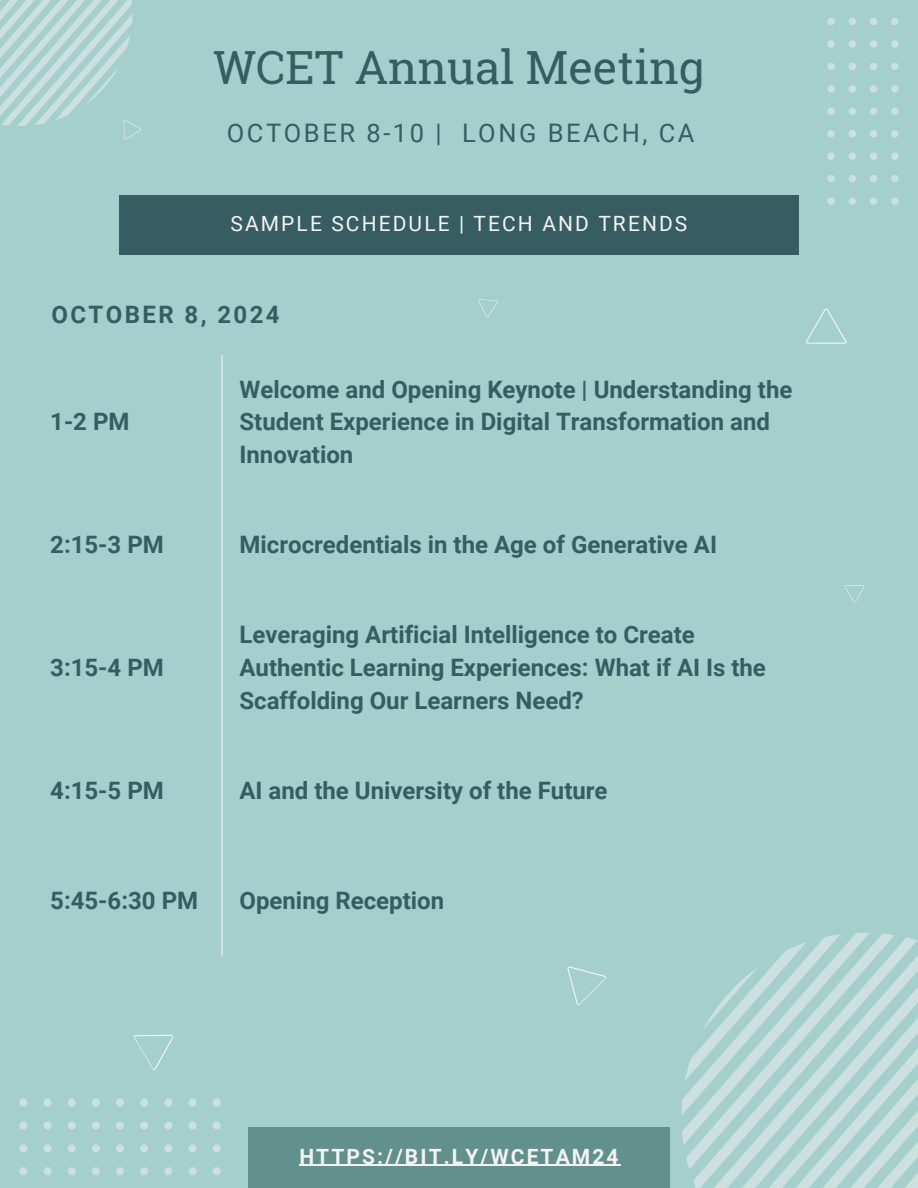
<style>
.page{position:relative;width:918px;height:1188px;background:#a4cfcc}
.page>*{position:absolute;margin:0;border:0;box-sizing:border-box;transform-origin:0 0}
.t1{font:45.75px "Roboto Slab";color:#375d63}
.t2{font:25.5px "Roboto";letter-spacing:.1em;color:#375d63}
.t3{font:700 24px/32.7px "Roboto";color:#375d63}
.t4{font:700 24px "Roboto";letter-spacing:.1em;color:#375d63}
.t5{font:21px "Roboto";letter-spacing:.1em;color:#f3f3f3}
.t6{font:700 21px "Roboto";letter-spacing:.1em;color:#f3f3f3}
</style>
<div class="page">
<hr style="left:222px;top:355px;width:1px;height:602px;background:#f3f3f3">
<div style="left:119px;top:195px;width:680px;height:60px;background:#375d63"></div>
<svg style="left:681px;top:933px;width:237px;height:255px"></svg>
<svg style="left:891px;top:18px;width:8px;height:7px"></svg>
<svg style="left:891px;top:40px;width:8px;height:8px"></svg>
<svg style="left:891px;top:63px;width:8px;height:7px"></svg>
<svg style="left:891px;top:85px;width:8px;height:8px"></svg>
<svg style="left:891px;top:107px;width:8px;height:8px"></svg>
<svg style="left:891px;top:130px;width:8px;height:8px"></svg>
<svg style="left:891px;top:152px;width:8px;height:8px"></svg>
<svg style="left:891px;top:175px;width:8px;height:8px"></svg>
<svg style="left:891px;top:197px;width:8px;height:8px"></svg>
<svg style="left:870px;top:18px;width:7px;height:7px"></svg>
<svg style="left:870px;top:40px;width:7px;height:8px"></svg>
<svg style="left:870px;top:63px;width:7px;height:7px"></svg>
<svg style="left:870px;top:85px;width:7px;height:8px"></svg>
<svg style="left:870px;top:107px;width:8px;height:8px"></svg>
<svg style="left:870px;top:130px;width:8px;height:8px"></svg>
<svg style="left:870px;top:152px;width:7px;height:8px"></svg>
<svg style="left:870px;top:175px;width:7px;height:8px"></svg>
<svg style="left:870px;top:197px;width:7px;height:8px"></svg>
<svg style="left:849px;top:18px;width:7px;height:7px"></svg>
<svg style="left:849px;top:40px;width:7px;height:8px"></svg>
<svg style="left:849px;top:63px;width:7px;height:7px"></svg>
<svg style="left:849px;top:85px;width:7px;height:8px"></svg>
<svg style="left:848px;top:107px;width:8px;height:8px"></svg>
<svg style="left:848px;top:130px;width:8px;height:8px"></svg>
<svg style="left:848px;top:152px;width:8px;height:8px"></svg>
<svg style="left:848px;top:175px;width:8px;height:8px"></svg>
<svg style="left:849px;top:197px;width:7px;height:8px"></svg>
<svg style="left:827px;top:18px;width:8px;height:7px"></svg>
<svg style="left:827px;top:40px;width:8px;height:8px"></svg>
<svg style="left:827px;top:63px;width:8px;height:7px"></svg>
<svg style="left:827px;top:85px;width:8px;height:8px"></svg>
<svg style="left:827px;top:107px;width:8px;height:8px"></svg>
<svg style="left:827px;top:130px;width:8px;height:8px"></svg>
<svg style="left:827px;top:152px;width:8px;height:8px"></svg>
<svg style="left:827px;top:175px;width:8px;height:8px"></svg>
<svg style="left:827px;top:197px;width:8px;height:8px"></svg>
<svg style="left:19px;top:1099px;width:8px;height:8px"></svg>
<svg style="left:44px;top:1099px;width:8px;height:8px"></svg>
<svg style="left:68px;top:1099px;width:8px;height:8px"></svg>
<svg style="left:92px;top:1099px;width:8px;height:8px"></svg>
<svg style="left:116px;top:1098px;width:8px;height:9px"></svg>
<svg style="left:140px;top:1098px;width:8px;height:9px"></svg>
<svg style="left:164px;top:1098px;width:9px;height:9px"></svg>
<svg style="left:188px;top:1098px;width:9px;height:9px"></svg>
<svg style="left:213px;top:1099px;width:8px;height:8px"></svg>
<svg style="left:19px;top:1121px;width:8px;height:8px"></svg>
<svg style="left:44px;top:1121px;width:8px;height:8px"></svg>
<svg style="left:68px;top:1121px;width:8px;height:8px"></svg>
<svg style="left:92px;top:1121px;width:8px;height:8px"></svg>
<svg style="left:116px;top:1121px;width:8px;height:9px"></svg>
<svg style="left:140px;top:1121px;width:8px;height:9px"></svg>
<svg style="left:164px;top:1121px;width:9px;height:9px"></svg>
<svg style="left:188px;top:1121px;width:9px;height:9px"></svg>
<svg style="left:213px;top:1121px;width:8px;height:8px"></svg>
<svg style="left:19px;top:1144px;width:8px;height:8px"></svg>
<svg style="left:44px;top:1144px;width:8px;height:8px"></svg>
<svg style="left:68px;top:1144px;width:8px;height:8px"></svg>
<svg style="left:92px;top:1144px;width:8px;height:8px"></svg>
<svg style="left:116px;top:1144px;width:8px;height:9px"></svg>
<svg style="left:140px;top:1144px;width:8px;height:9px"></svg>
<svg style="left:164px;top:1144px;width:9px;height:9px"></svg>
<svg style="left:188px;top:1144px;width:9px;height:9px"></svg>
<svg style="left:213px;top:1144px;width:8px;height:8px"></svg>
<svg style="left:19px;top:1167px;width:8px;height:8px"></svg>
<svg style="left:44px;top:1167px;width:8px;height:8px"></svg>
<svg style="left:68px;top:1167px;width:8px;height:8px"></svg>
<svg style="left:92px;top:1167px;width:8px;height:8px"></svg>
<svg style="left:116px;top:1167px;width:8px;height:8px"></svg>
<svg style="left:140px;top:1167px;width:8px;height:8px"></svg>
<svg style="left:164px;top:1167px;width:9px;height:8px"></svg>
<svg style="left:188px;top:1167px;width:9px;height:8px"></svg>
<svg style="left:213px;top:1167px;width:8px;height:8px"></svg>
<svg style="left:806px;top:309px;width:40px;height:34px"></svg>
<svg style="left:478px;top:299px;width:20px;height:18px"></svg>
<svg style="left:567px;top:966px;width:40px;height:40px"></svg>
<svg style="left:844px;top:585px;width:21px;height:18px"></svg>
<svg style="left:133px;top:1034px;width:41px;height:37px"></svg>
<svg style="left:0;top:0;width:141px;height:140px"></svg>
<div style="left:248px;top:1128px;width:422px;height:60px;background:#61908d"></div>
<hr style="left:299px;top:1165px;width:322px;height:1px;background:#f3f3f3">
<p class="t1" style="left:213px;top:36px;width:493px">WCET Annual Meeting</p>
<p class="t2" style="left:227px;top:119px;width:469px">OCTOBER 8-10 | LONG BEACH, CA</p>
<p class="t5" style="left:231px;top:212px;width:458px">SAMPLE SCHEDULE | TECH AND TRENDS</p>
<p class="t4" style="left:52px;top:300px;width:230px">OCTOBER 8, 2024</p>
<p class="t3" style="left:50px;top:406px;width:81px">1-2 PM</p>
<p class="t3" style="left:239px;top:373px;width:554px">Welcome and Opening Keynote | Understanding the<br>Student Experience in Digital Transformation and<br>Innovation</p>
<h1 class="t3" style="left:50px;top:528px;width:115px">2:15-3 PM</h1>
<p class="t3" style="left:239px;top:528px;width:479px">Microcredentials in the Age of Generative AI</p>
<p class="t3" style="left:50px;top:651px;width:115px">3:15-4 PM</p>
<p class="t3" style="left:239px;top:619px;width:528px">Leveraging Artificial Intelligence to Create<br>Authentic Learning Experiences: What if AI Is the<br>Scaffolding Our Learners Need?</p>
<p class="t3" style="left:50px;top:774px;width:115px">4:15-5 PM</p>
<p class="t3" style="left:239px;top:774px;width:370px">AI and the University of the Future</p>
<p class="t3" style="left:50px;top:885px;width:149px">5:45-6:30 PM</p>
<p class="t3" style="left:239px;top:885px;width:206px">Opening Reception</p>
<p class="t6" style="left:299px;top:1144px;width:321px">HTTPS://BIT.LY/WCETAM24</p>
</div>
